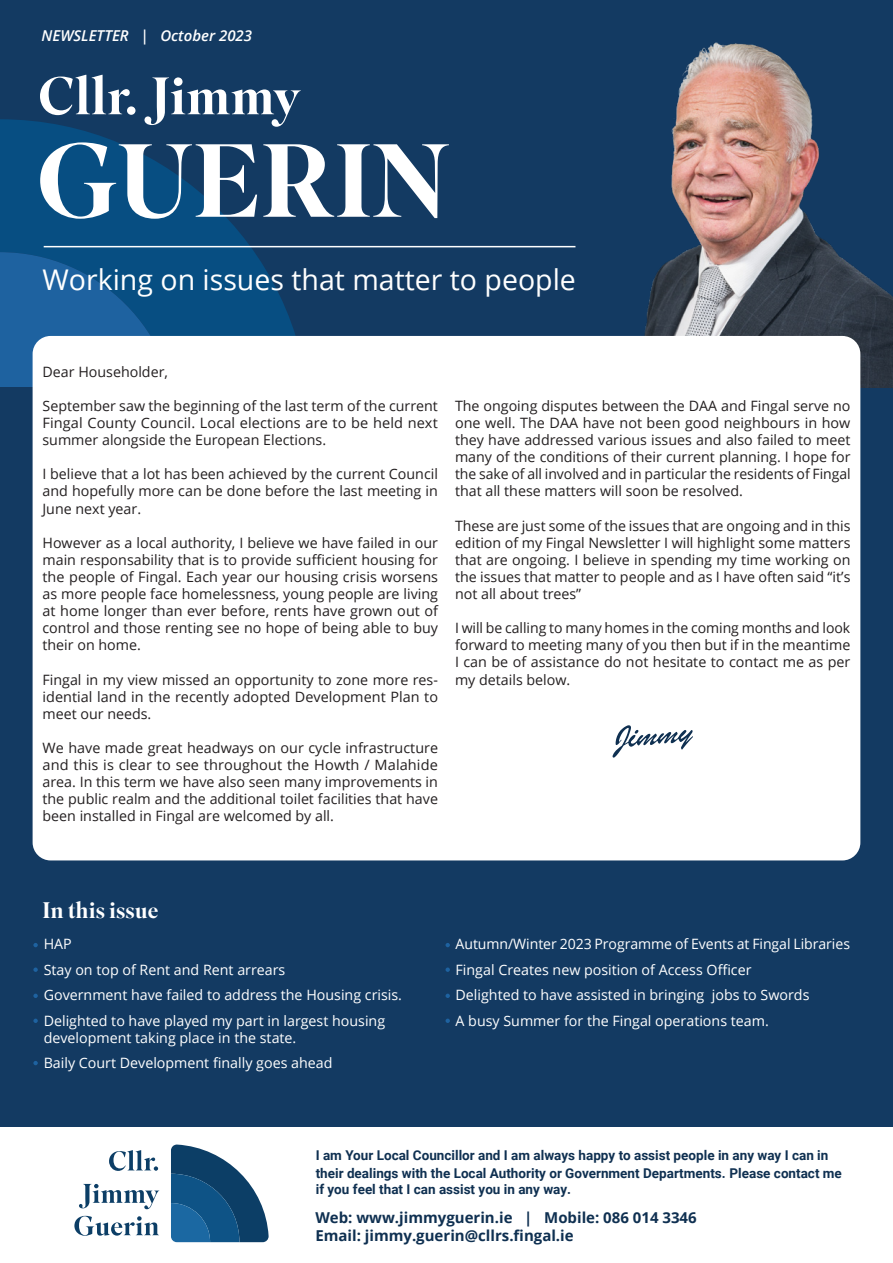
<style>
.page{position:relative;width:893px;height:1263px;background:#fff}
.page>*{position:absolute;margin:0;border:0;box-sizing:border-box;transform-origin:0 0}
.t1{font:500 103.5px "Superior Title";color:#fff}
.t2{font:500 52.5px "Superior Title";color:#fff}
.t3{font:28.5px "Open Sans";color:#fff}
.t4{font:500 22.5px "Superior Title";color:#fff}
.t5{font:700 15px "Open Sans";color:#0f3051}
.t6{font:italic 600 15px "Open Sans";color:#fff}
.t7{font:14.25px/17.1px "Open Sans";color:#231f20;text-align:justify}
.t8{font:14.25px/17px "Open Sans";color:#fff}
.t9{font:700 13.5px/18px "Roboto";color:#0f3051}
</style>
<div class="page">
<div style="left:0;top:0;width:893px;height:502px;background:#133a62"></div>
<svg style="left:0;top:119px;width:310px;height:217px;fill:#074e82"></svg>
<svg style="left:0;top:252px;width:177px;height:135px;background:#165b95"></svg>
<div style="left:0;top:387px;width:893px;height:876px;background:#133a62"></div>
<img style="left:583px;top:42px;width:310px;height:345px">
<div style="left:33px;top:336px;width:827px;height:524px;background:#fff;border-radius:18px"></div>
<svg style="left:613px;top:725px;width:80px;height:33px"></svg>
<div style="left:0;top:1127px;width:893px;height:136px;background:#fff"></div>
<svg style="left:171px;top:1144px;width:98px;height:98px"></svg>
<svg style="left:109px;top:1150px;width:49px;height:21px"></svg>
<svg style="left:79px;top:1184px;width:80px;height:25px"></svg>
<svg style="left:74px;top:1216px;width:85px;height:20px"></svg>
<svg style="left:33px;top:943px;width:5px;height:4px"></svg>
<svg style="left:33px;top:967px;width:5px;height:5px"></svg>
<svg style="left:33px;top:994px;width:5px;height:4px"></svg>
<svg style="left:33px;top:1061px;width:5px;height:4px"></svg>
<svg style="left:33px;top:1018px;width:5px;height:5px"></svg>
<svg style="left:445px;top:943px;width:5px;height:4px"></svg>
<svg style="left:445px;top:967px;width:5px;height:5px"></svg>
<svg style="left:445px;top:994px;width:5px;height:4px"></svg>
<svg style="left:445px;top:1018px;width:5px;height:5px"></svg>
<hr style="left:44px;top:246px;width:531px;height:1px;background:#fff">
<p class="t6" style="left:42px;top:26px;width:212px">NEWSLETTER | October 2023</p>
<p class="t2" style="left:38px;top:64px;width:264px">Cllr. Jimmy</p>
<p class="t1" style="left:37px;top:117px;width:415px">GUERIN</p>
<p class="t3" style="left:43px;top:261px;width:535px">Working on issues that matter to people</p>
<p class="t7" style="left:43px;top:363px;width:127px">Dear Householder,</p>
<p class="t7" style="left:43px;top:397px;width:397px">September saw the beginning of the last term of the current Fingal County Council. Local elections are to be held next summer alongside the European Elections.</p>
<p class="t7" style="left:43px;top:465px;width:397px">I believe that a lot has been achieved by the current Council and hopefully more can be done before the last meeting in June next year.</p>
<p class="t7" style="left:43px;top:534px;width:397px">However as a local authority, I believe we have failed in our main responsability that is to provide sufficient housing for the people of Fingal. Each year our housing crisis worsens as more people face homelessness, young people are living at home longer than ever before, rents have grown out of control and those renting see no hope of being able to buy their on home.</p>
<p class="t7" style="left:43px;top:670px;width:397px">Fingal in my view missed an opportunity to zone more res&shy;idential land in the recently adopted Development Plan to meet our needs.</p>
<p class="t7" style="left:43px;top:739px;width:397px">We have made great headways on our cycle infrastructure and this is clear to see throughout the Howth / Malahide area. In this term we have also seen many improvements in the public realm and the additional toilet facilities that have been installed in Fingal are welcomed by all.</p>
<p class="t7" style="left:455px;top:397px;width:397px">The ongoing disputes between the DAA and Fingal serve no one well. The DAA have not been good neighbours in how they have addressed various issues and also failed to meet many of the conditions of their current planning. I hope for the sake of all involved and in particular the residents of Fingal that all these matters will soon be resolved.</p>
<p class="t7" style="left:455px;top:516px;width:397px">These are just some of the issues that are ongoing and in this edition of my Fingal Newsletter I will highlight some matters that are ongoing. I believe in spending my time working on the issues that matter to people and as I have often said “it’s not all about trees”</p>
<p class="t7" style="left:455px;top:619px;width:397px">I will be calling to many homes in the coming months and look forward to meeting many of you then but if in the meantime I can be of assistance do not hesitate to contact me as per my details below.</p>
<p class="t4" style="left:43px;top:897px;width:118px">In this issue</p>
<p class="t8" style="left:44px;top:935px;width:30px">HAP</p>
<p class="t8" style="left:44px;top:961px;width:243px">Stay on top of Rent and Rent arrears</p>
<p class="t8" style="left:44px;top:986px;width:360px">Government have failed to address the Housing crisis.</p>
<p class="t8" style="left:44px;top:1012px;width:343px">Delighted to have played my part in largest housing development taking place in the state.</p>
<p class="t8" style="left:44px;top:1054px;width:290px">Baily Court Development finally goes ahead</p>
<p class="t8" style="left:456px;top:935px;width:396px">Autumn/Winter 2023 Programme of Events at Fingal Libraries</p>
<p class="t8" style="left:456px;top:961px;width:297px">Fingal Creates new position of Access Officer</p>
<p class="t8" style="left:456px;top:986px;width:355px">Delighted to have assisted in bringing jobs to Swords</p>
<p class="t8" style="left:456px;top:1012px;width:315px">A busy Summer for the Fingal operations team.</p>
<p class="t9" style="left:316px;top:1146px;width:528px">I am Your Local Councillor and I am always happy to assist people in any way I can in their dealings with the Local Authority or Government Departments. Please contact me</p>
<p class="t9" style="left:316px;top:1180px;width:257px">if you feel that I can assist you in any way.</p>
<p class="t5" style="left:315px;top:1207px;width:383px">Web: www.jimmyguerin.ie | Mobile: 086 014 3346</p>
<p class="t5" style="left:315px;top:1225px;width:260px">Email: jimmy.guerin@cllrs.fingal.ie</p>
</div>
